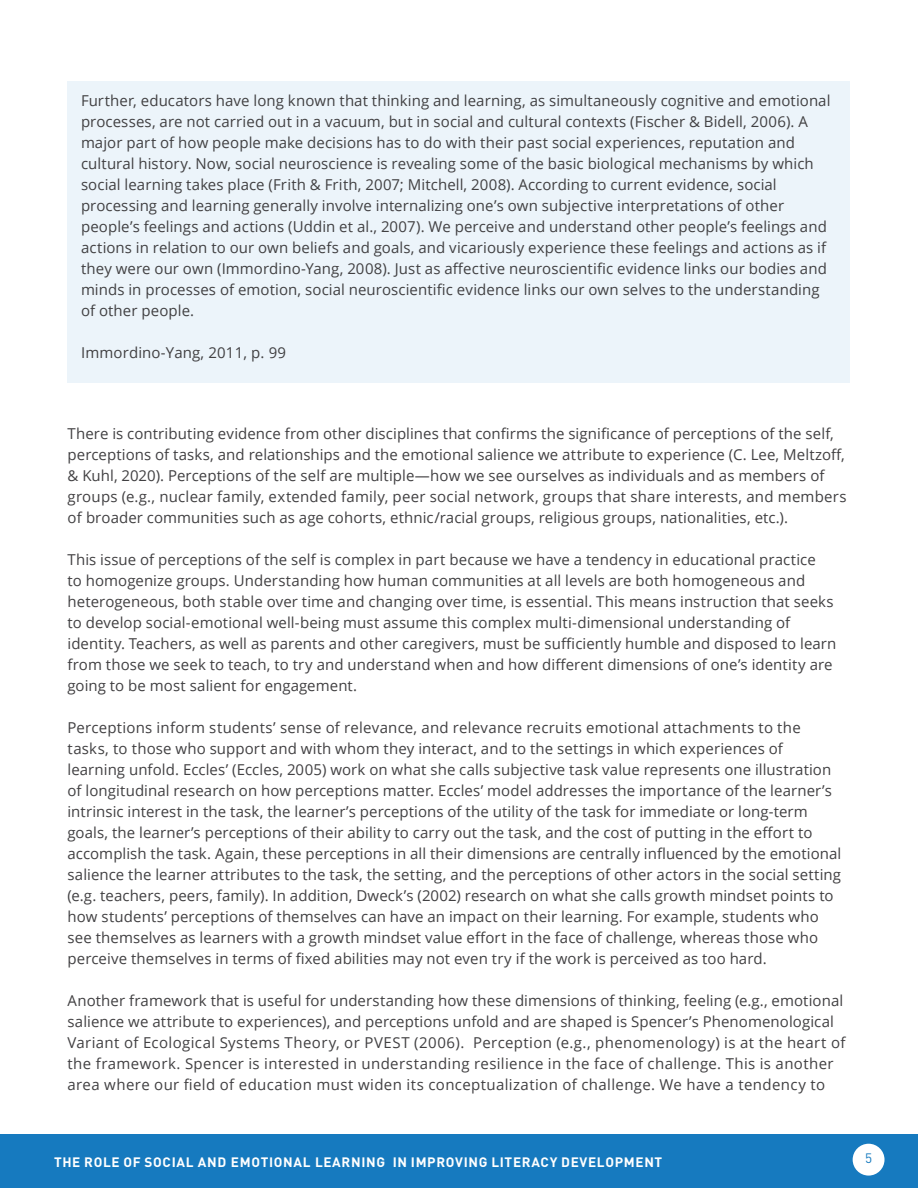
<style>
.page{position:relative;width:918px;height:1188px;background:#fff}
.page>*{position:absolute;margin:0;border:0;box-sizing:border-box;transform-origin:0 0}
.t1{font:15px/21px "Open Sans";letter-spacing:.005em;color:#414042}
.t2{font:700 13.5px "DIN";letter-spacing:.05em;color:#fff}
.t3{font:13.5px "DIN";color:#167abf}
</style>
<div class="page">
<div style="left:0;top:1134px;width:918px;height:54px;background:#167abf"></div>
<div style="left:853px;top:1144px;width:32px;height:32px;background:#fff;border-radius:50%"></div>
<div style="left:68px;top:81px;width:782px;height:301px;background:#ecf4fa"></div>
<p class="t1" style="left:81px;top:90px;width:751px">Further, educators have long known that thinking and learning, as simultaneously cognitive and emotional processes, are not carried out in a vacuum, but in social and cultural contexts (Fischer &amp; Bidell, 2006). A major part of how people make decisions has to do with their past social experiences, reputation and cultural history. Now, social neuroscience is revealing some of the basic biological mechanisms by which social learning takes place (Frith &amp; Frith, 2007; Mitchell, 2008). According to current evidence, social processing and learning generally involve internalizing one’s own subjective interpretations of other people’s feelings and actions (Uddin et al., 2007). We perceive and understand other people’s feelings and actions in relation to our own beliefs and goals, and vicariously experience these feelings and actions as if they were our own (Immordino-Yang, 2008). Just as affective neuroscientific evidence links our bodies and minds in processes of emotion, social neuroscientific evidence links our own selves to the understanding of other people.</p>
<p class="t1" style="left:81px;top:342px;width:207px">Immordino-Yang, 2011, p. 99</p>
<p class="t1" style="left:68px;top:423px;width:781px">There is contributing evidence from other disciplines that confirms the significance of perceptions of the self, perceptions of tasks, and relationships and the emotional salience we attribute to experience (C. Lee, Meltzoff, &amp; Kuhl, 2020). Perceptions of the self are multiple—how we see ourselves as individuals and as members of groups (e.g., nuclear family, extended family, peer social network, groups that share interests, and members of broader communities such as age cohorts, ethnic/racial groups, religious groups, nationalities, etc.).</p>
<p class="t1" style="left:68px;top:549px;width:770px">This issue of perceptions of the self is complex in part because we have a tendency in educational practice<br>to homogenize groups. Understanding how human communities at all levels are both homogeneous and heterogeneous, both stable over time and changing over time, is essential. This means instruction that seeks to develop social-emotional well-being must assume this complex multi-dimensional understanding of identity. Teachers, as well as parents and other caregivers, must be sufficiently humble and disposed to learn from those we seek to teach, to try and understand when and how different dimensions of one’s identity are going to be most salient for engagement.</p>
<p class="t1" style="left:68px;top:717px;width:775px">Perceptions inform students’ sense of relevance, and relevance recruits emotional attachments to the tasks, to those who support and with whom they interact, and to the settings in which experiences of learning unfold. Eccles’ (Eccles, 2005) work on what she calls subjective task value represents one illustration of longitudinal research on how perceptions matter. Eccles’ model addresses the importance of the learner’s intrinsic interest in the task, the learner’s perceptions of the utility of the task for immediate or long-term goals, the learner’s perceptions of their ability to carry out the task, and the cost of putting in the effort to accomplish the task. Again, these perceptions in all their dimensions are centrally influenced by the emotional salience the learner attributes to the task, the setting, and the perceptions of other actors in the social setting (e.g. teachers, peers, family). In addition, Dweck’s (2002) research on what she calls growth mindset points to how students’ perceptions of themselves can have an impact on their learning. For example, students who see themselves as learners with a growth mindset value effort in the face of challenge, whereas those who perceive themselves in terms of fixed abilities may not even try if the work is perceived as too hard.</p>
<p class="t1" style="left:68px;top:990px;width:780px">Another framework that is useful for understanding how these dimensions of thinking, feeling (e.g., emotional salience we attribute to experiences), and perceptions unfold and are shaped is Spencer’s Phenomenological Variant of Ecological Systems Theory, or PVEST (2006). Perception (e.g., phenomenology) is at the heart of the framework. Spencer is interested in understanding resilience in the face of challenge. This is another area where our field of education must widen its conceptualization of challenge. We have a tendency to</p>
<p class="t2" style="left:54px;top:1153px;width:610px">THE ROLE OF SOCIAL AND EMOTIONAL LEARNING IN IMPROVING LITERACY DEVELOPMENT</p>
<p class="t3" style="left:865px;top:1150px;width:9px">5</p>
</div>
